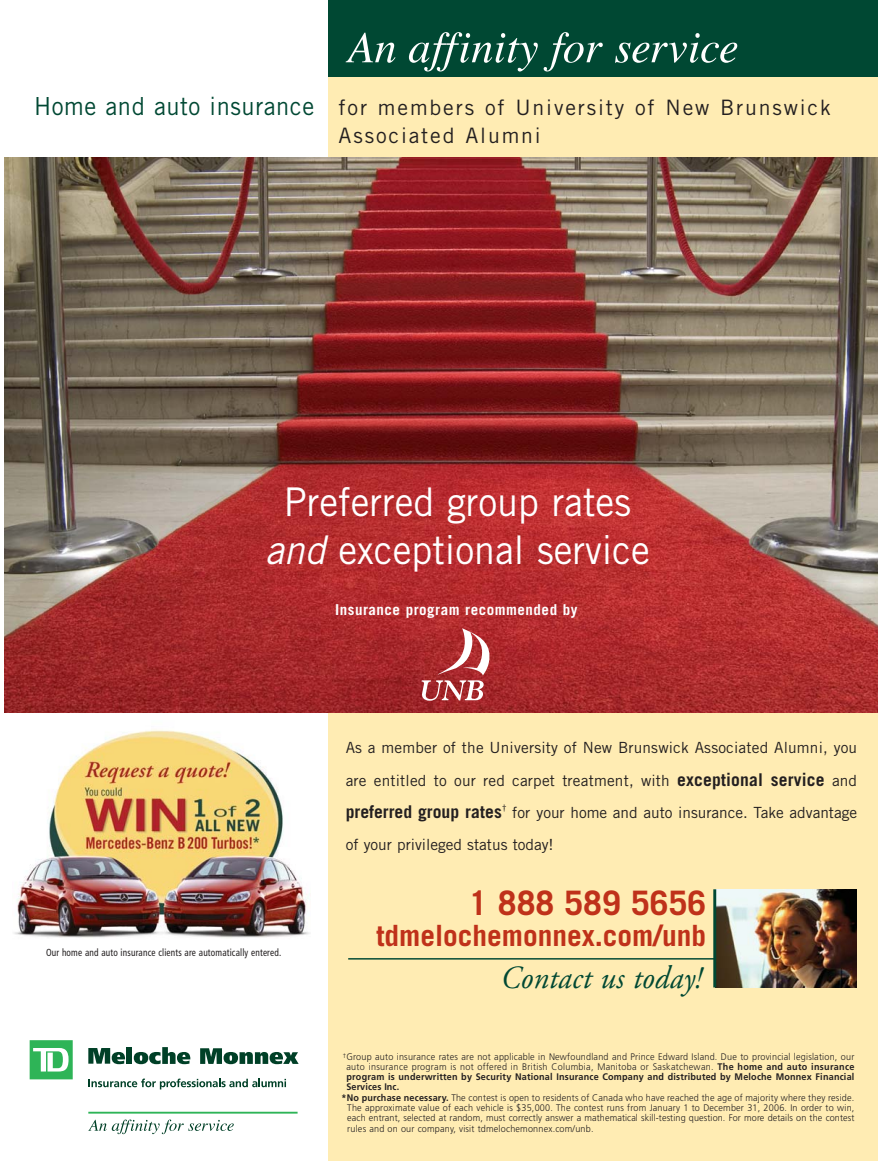
<style>
.page{position:relative;width:878px;height:1161px;background:#fff}
.page>*{position:absolute;margin:0;border:0;box-sizing:border-box;transform-origin:0 0}
.t1{font:39.6px/48.4px "Trade Gothic";color:#fff;text-align:center;scale:.95 1}
.t2{font:700 33.75px "Trade Gothic";color:#bf311a}
.t3{font:italic 32.25px "Adobe Garamond";letter-spacing:.01em;color:#004833;scale:.95 1}
.t4{font:700 29.4px "Trade Gothic";color:#bf311a}
.t5{font:21.3px/27.9px "Trade Gothic";letter-spacing:.085em;color:#231f20}
.t6{font:15.45px/32.2px "Trade Gothic";color:#231f20;text-align:justify}
.t7{font:700 15px "Trade Gothic";letter-spacing:.035em;color:#fff}
.t8{font:condensed 10.2px "Frutiger";letter-spacing:.02em;color:#231f20;scale:.9 1}
.t9{font:300 9.6px "Frutiger";letter-spacing:.02em;color:#231f20;scale:.95 1}
.t10{font:700 9.6px "Frutiger";letter-spacing:.02em;color:#231f20;scale:.95 1}
.s1{font-size:24.9px;color:#004833}
.s2{font-style:italic}
.s3{font-weight:700;font-size:17.55px}
.s4{font-weight:700}
</style>
<div class="page">
<svg style="left:30px;top:1040px;width:43px;height:39px"></svg>
<svg style="left:88px;top:1048px;width:37px;height:16px"></svg>
<div style="left:127px;top:1047px;width:5px;height:17px;background:#004027"></div>
<svg style="left:134px;top:1047px;width:56px;height:17px"></svg>
<svg style="left:200px;top:1048px;width:98px;height:16px"></svg>
<svg style="left:88px;top:1079px;width:198px;height:10px"></svg>
<svg style="left:88px;top:1120px;width:146px;height:14px"></svg>
<hr style="left:88px;top:1112px;width:209px;height:2px;background:#2eb457">
<img style="left:14px;top:729px;width:296px;height:209px">
<div style="left:328px;top:0;width:550px;height:1161px;background:#ffecb3"></div>
<img style="left:4px;top:157px;width:874px;height:555px">
<div style="left:328px;top:0;width:550px;height:77px;background:#004833"></div>
<svg style="left:346px;top:33px;width:49px;height:30px"></svg>
<svg style="left:409px;top:32px;width:128px;height:40px"></svg>
<svg style="left:543px;top:32px;width:59px;height:40px"></svg>
<svg style="left:615px;top:33px;width:122px;height:30px"></svg>
<img style="left:716px;top:889px;width:140px;height:98px">
<hr style="left:713px;top:889px;width:3px;height:98px;background:#004833">
<hr style="left:348px;top:958px;width:366px;height:2px;background:#004833">
<svg style="left:421px;top:628px;width:68px;height:73px;background:#ba5557"></svg>
<h3 class="t5" style="left:338px;top:95px;width:493px;text-indent:-304px"><span class="s1">Home and auto insurance</span> for members of University of New Brunswick<br>Associated Alumni</h3>
<h1 class="t1" style="left:265px;top:481px;width:406px">Preferred group rates <span class="s2">and</span> exceptional service</h1>
<h3 class="t7" style="left:335px;top:605px;width:244px">Insurance program recommended by</h3>
<p class="t8" style="left:46px;top:948px;width:263px">Our home and auto insurance clients are automatically entered.</p>
<p class="t6" style="left:346px;top:733px;width:513px">As a member of the University of New Brunswick Associated Alumni, you are entitled to our red carpet treatment, with <span class="s3">exceptional service</span> and <span class="s3">preferred group rates</span><sup>†</sup> for your home and auto insurance. Take advantage of your privileged status today!</p>
<h2 class="t2" style="left:469px;top:890px;width:239px">1 888 589 5656</h2>
<h3 class="t4" style="left:376px;top:924px;width:331px">tdmelochemonnex.com/unb</h3>
<h3 class="t3" style="left:500px;top:965px;width:213px">Contact us today!</h3>
<p class="t9" style="left:343px;top:1052px;width:540px"><sup>†</sup>Group auto insurance rates are not applicable in Newfoundland and Prince Edward Island. Due to provincial legislation, our</p>
<p class="t9" style="left:346px;top:1063px;width:536px">auto insurance program is not offered in British Columbia, Manitoba or Saskatchewan. <span class="s4">The home and auto insurance</span></p>
<p class="t10" style="left:346px;top:1073px;width:536px">program is underwritten by Security National Insurance Company and distributed by Meloche Monnex Financial</p>
<p class="t10" style="left:346px;top:1083px;width:57px">Services Inc.</p>
<p class="t9" style="left:341px;top:1094px;width:541px"><span class="s4">*No purchase necessary.</span> The contest is open to residents of Canada who have reached the age of majority where they reside.</p>
<p class="t9" style="left:347px;top:1104px;width:535px">The approximate value of each vehicle is $35,000. The contest runs from January 1 to December 31, 2006. In order to win,</p>
<p class="t9" style="left:347px;top:1114px;width:535px">each entrant, selected at random, must correctly answer a mathematical skill-testing question. For more details on the contest</p>
<p class="t9" style="left:347px;top:1124px;width:261px">rules and on our company, visit tdmelochemonnex.com/unb.</p>
</div>
